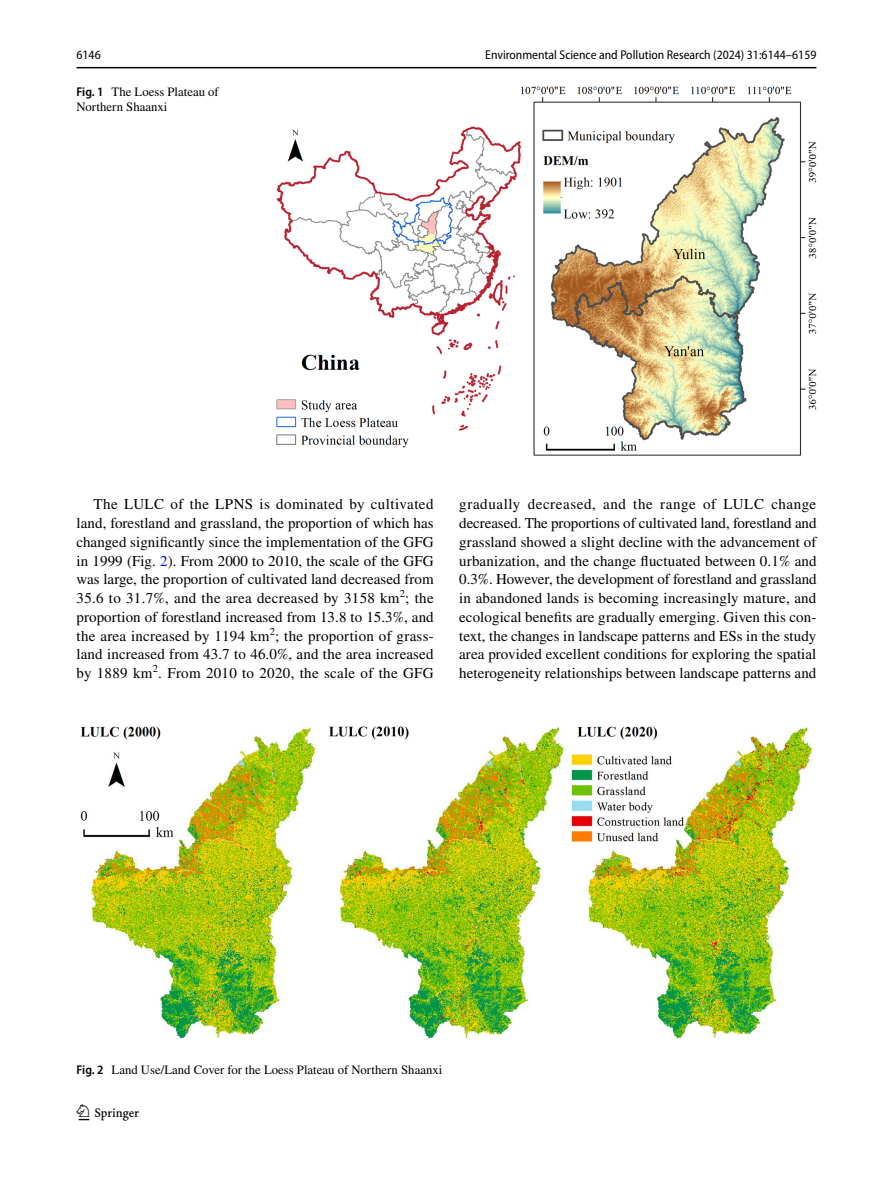
<style>
.page{position:relative;width:893px;height:1187px;background:#fff}
.page>*{position:absolute;margin:0;border:0;box-sizing:border-box;transform-origin:0 0}
.t1{font:22.5px "Springnew Regular 3";color:#000}
.t2{font:15px/18.8px "STIX";letter-spacing:.005em;color:#000;text-align:justify}
.t3{font:12.75px/15px "STIX";color:#000}
.t4{font:semi-condensed 12.75px "Myriad Pro";color:#000}
.s1{font-family:"Myriad Pro";font-weight:600;font-stretch:semi-condensed}
.s2{color:#00f}
</style>
<div class="page">
<hr style="left:77px;top:67px;width:739px;height:1px;background:#000">
<img style="left:276px;top:87px;width:540px;height:368px">
<img style="left:81px;top:727px;width:731px;height:311px">
<p class="t4" style="left:77px;top:48px;width:26px">6146</p>
<p class="t4" style="left:485px;top:48px;width:333px">Environmental Science and Pollution Research (2024) 31:6144–6159</p>
<p class="t3" style="left:77px;top:85px;width:144px"><span class="s1">Fig. 1</span> The Loess Plateau of<br>Northern Shaanxi</p>
<p class="t2" style="left:77px;top:496px;width:359px;text-indent:17px">The LULC of the LPNS is dominated by cultivated land, forestland and grassland, the proportion of which has changed significantly since the implementation of the GFG in 1999 (Fig. <span class="s2">2</span>). From 2000 to 2010, the scale of the GFG was large, the proportion of cultivated land decreased from 35.6 to 31.7%, and the area decreased by 3158 km<sup>2</sup>; the proportion of forestland increased from 13.8 to 15.3%, and the area increased by 1194 km<sup>2</sup>; the proportion of grass&shy;land increased from 43.7 to 46.0%, and the area increased by 1889 km<sup>2</sup>. From 2010 to 2020, the scale of the GFG</p>
<p class="t2" style="left:459px;top:496px;width:359px">gradually decreased, and the range of LULC change decreased. The proportions of cultivated land, forestland and grassland showed a slight decline with the advancement of urbanization, and the change fluctuated between 0.1% and 0.3%. However, the development of forestland and grassland in abandoned lands is becoming increasingly mature, and ecological benefits are gradually emerging. Given this con&shy;text, the changes in landscape patterns and ESs in the study area provided excellent conditions for exploring the spatial heterogeneity relationships between landscape patterns and</p>
<p class="t3" style="left:77px;top:1062px;width:367px"><span class="s1">Fig. 2</span> Land Use/Land Cover for the Loess Plateau of Northern Shaanxi</p>
<h1 class="t1" style="left:79px;top:1104px;width:62px">1 3</h1>
</div>
